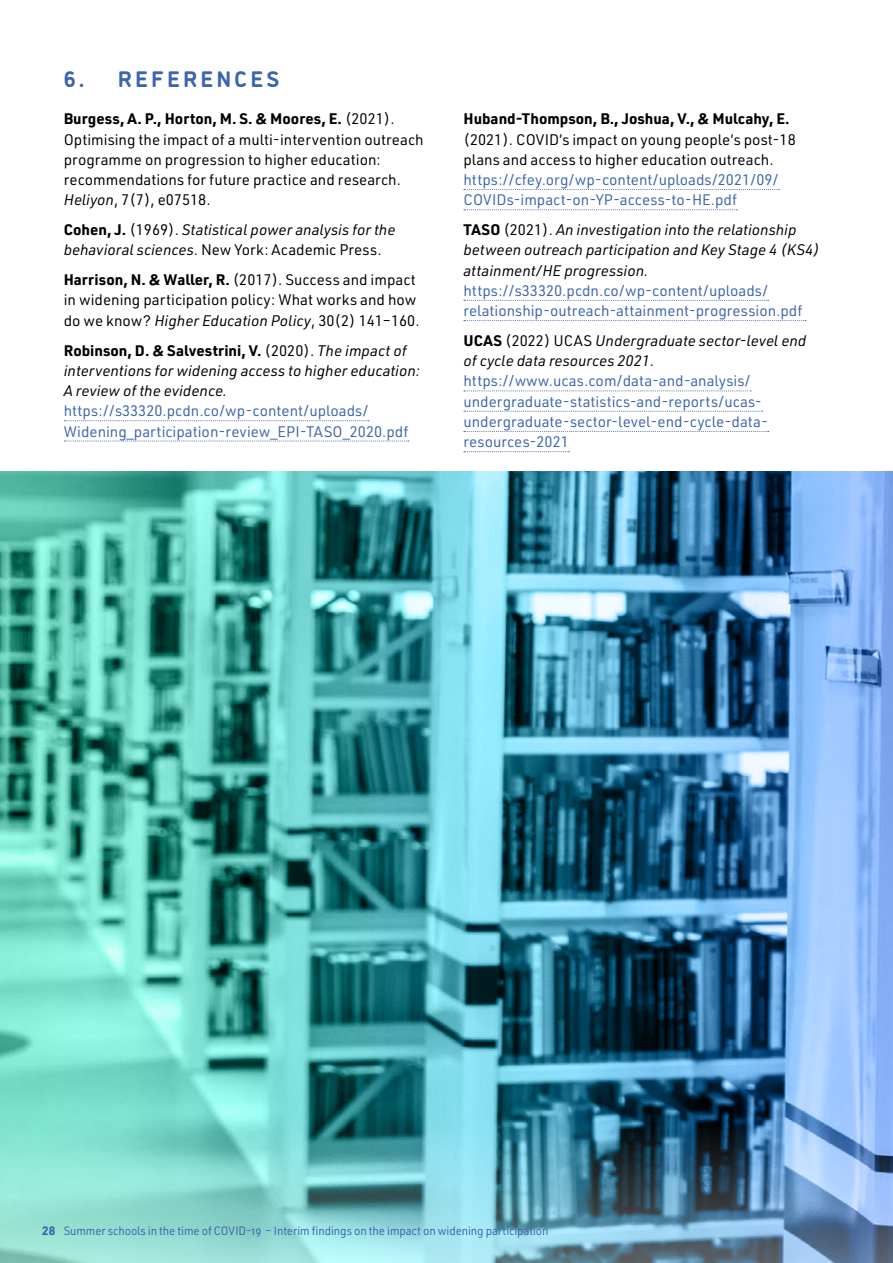
<style>
.page{position:relative;width:893px;height:1263px;background:#fff}
.page>*{position:absolute;margin:0;border:0;box-sizing:border-box;transform-origin:0 0}
.t1{font:700 22.5px "DI Nosaur";letter-spacing:.14em;color:#3d65ae}
.t2{font:15px/20.2px "URWDIN";color:#3d65ae}
.t3{font:15px/20.2px "URWDIN";color:#000}
.t4{font:italic 15px/20.2px "URWDIN";color:#000}
.t5{font:700 15px "URWDIN";color:#000}
.t6{font:12px "URWDIN";letter-spacing:-.01em;color:#3d65ae;scale:.95 1}
.s1{font-weight:700}
.s2{font-style:italic}
.s3{font-weight:700;font-style:normal}
.s4{font-style:normal}
.s5{font-weight:700;color:#000}
.s6{color:#000}
.s7{font-style:italic;color:#000}
</style>
<div class="page">
<img style="left:0;top:471px;width:893px;height:650px">
<svg style="left:64px;top:420px;width:305px;height:1px"></svg>
<svg style="left:64px;top:441px;width:345px;height:1px"></svg>
<svg style="left:464px;top:189px;width:315px;height:1px"></svg>
<svg style="left:464px;top:209px;width:274px;height:1px"></svg>
<svg style="left:464px;top:300px;width:305px;height:1px"></svg>
<svg style="left:464px;top:320px;width:342px;height:1px"></svg>
<svg style="left:464px;top:390px;width:287px;height:1px"></svg>
<svg style="left:464px;top:411px;width:299px;height:1px"></svg>
<svg style="left:464px;top:431px;width:305px;height:1px"></svg>
<svg style="left:464px;top:451px;width:105px;height:1px"></svg>
<img style="left:0;top:1121px;width:893px;height:142px">
<h1 class="t1" style="left:64px;top:62px;width:217px">6. REFERENCES</h1>
<p class="t3" style="left:64px;top:108px;width:361px"><span class="s1">Burgess, A. P., Horton, M. S. &amp; Moores, E.</span> (2021).<br>Optimising the impact of a multi-intervention outreach programme on progression to higher education: recommendations for future practice and research.<br><span class="s2">Heliyon</span>, 7(7), e07518.</p>
<p class="t4" style="left:64px;top:219px;width:333px"><span class="s3">Cohen, J.</span> <span class="s4">(1969).</span> Statistical power analysis for the behavioral sciences<span class="s4">. New York: Academic Press.</span></p>
<p class="t3" style="left:64px;top:269px;width:357px"><span class="s1">Harrison, N. &amp; Waller, R.</span> (2017). Success and impact in widening participation policy: What works and how do we know? <span class="s2">Higher Education Policy</span>, 30(2) 141–160.</p>
<p class="t4" style="left:64px;top:340px;width:358px"><span class="s3">Robinson, D. &amp; Salvestrini, V.</span> <span class="s4">(2020).</span> The impact of interventions for widening access to higher education:<br>A review of the evidence.</p>
<p class="t2" style="left:64px;top:400px;width:346px">https://s33320.pcdn.co/wp-content/uploads/<br>Widening_participation-review_EPI-TASO_2020.pdf</p>
<p class="t5" style="left:463px;top:109px;width:328px">Huband-Thompson, B., Joshua, V., &amp; Mulcahy, E.</p>
<p class="t3" style="left:463px;top:129px;width:334px">(2021). COVID’s impact on young people’s post-18 plans and access to higher education outreach.</p>
<p class="t2" style="left:463px;top:169px;width:317px">https://cfey.org/wp-content/uploads/2021/09/<br>COVIDs-impact-on-YP-access-to-HE.pdf</p>
<p class="t4" style="left:463px;top:219px;width:358px"><span class="s3">TASO</span> <span class="s4">(2021).</span> An investigation into the relationship between outreach participation and Key Stage 4 (KS4) attainment/HE progression.</p>
<p class="t2" style="left:463px;top:280px;width:340px">https://s33320.pcdn.co/wp-content/uploads/ relationship-outreach-attainment-progression.pdf</p>
<p class="t2" style="left:463px;top:330px;width:344px"><span class="s5">UCAS</span> <span class="s6">(2022) UCAS</span> <span class="s7">Undergraduate sector-level end of cycle data resources 2021</span><span class="s6">. </span>https://www.ucas.com/data-and-analysis/ undergraduate-statistics-and-reports/ucas&shy;undergraduate-sector-level-end-cycle-data&shy;resources-2021</p>
<p class="t6" style="left:42px;top:1222px;width:534px"><span class="s1">28</span> Summer schools in the time of COVID-19 – Interim findings on the impact on widening participation</p>
</div>
